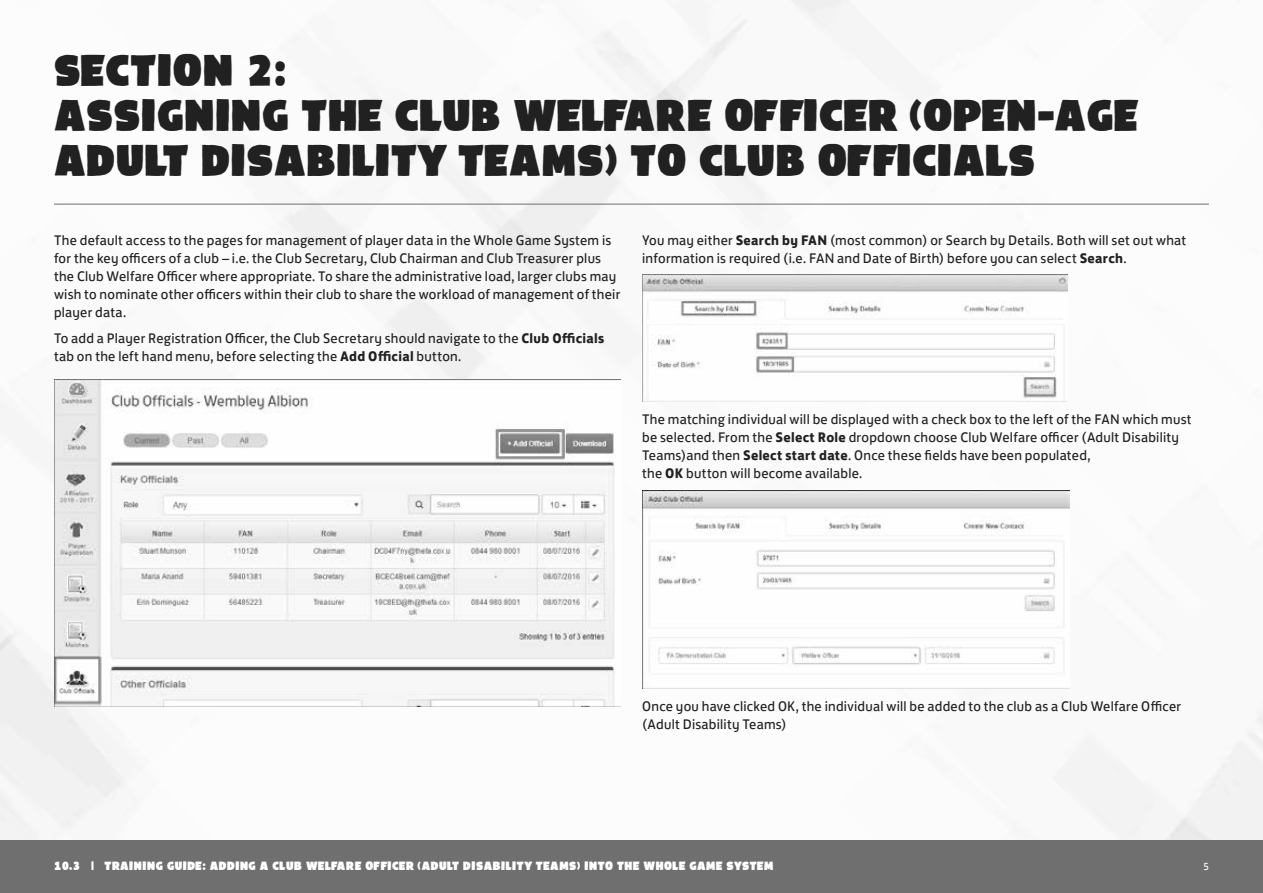
<style>
.page{position:relative;width:1263px;height:893px;background:#fff}
.page>*{position:absolute;margin:0;border:0;box-sizing:border-box;transform-origin:0 0}
.t1{font:39px/45px "FA Brush";color:#212121}
.t2{font:14.25px/18px "FS Jack";letter-spacing:.02em;color:#212121}
.t3{font:10.5px "FA Brush";letter-spacing:.03em;color:#fff}
.t4{font:10.5px "FS Jack";color:#fff}
.s1{font-weight:700}
</style>
<div class="page">
<img style="left:0;top:0;width:1263px;height:840px">
<hr style="left:54px;top:204px;width:1155px;height:1px;background:#6f6f6f">
<img style="left:54px;top:380px;width:567px;height:326px">
<img style="left:642px;top:274px;width:426px;height:127px">
<img style="left:642px;top:490px;width:427px;height:198px">
<div style="left:0;top:840px;width:1263px;height:53px;background:#6f6f6f"></div>
<h1 class="t1" style="left:54px;top:51px;width:1086px">SECTION 2:<br>ASSIGNING THE CLUB WELFARE OFFICER (OPEN-AGE<br>ADULT DISABILITY TEAMS) TO CLUB OFFICIALS</h1>
<p class="t2" style="left:54px;top:230px;width:568px">The default access to the pages for management of player data in the Whole Game System is for the key officers of a club – i.e. the Club Secretary, Club Chairman and Club Treasurer plus the Club Welfare Officer where appropriate. To share the administrative load, larger clubs may wish to nominate other officers within their club to share the workload of management of their player data.</p>
<p class="t2" style="left:54px;top:328px;width:552px">To add a Player Registration Officer, the Club Secretary should navigate to the <span class="s1">Club Officials </span>tab on the left hand menu, before selecting the <span class="s1">Add Official</span> button.</p>
<p class="t2" style="left:642px;top:230px;width:546px">You may either <span class="s1">Search by FAN</span> (most common) or Search by Details. Both will set out what information is required (i.e. FAN and Date of Birth) before you can select <span class="s1">Search</span>.</p>
<p class="t2" style="left:642px;top:409px;width:551px">The matching individual will be displayed with a check box to the left of the FAN which must be selected. From the <span class="s1">Select Role</span> dropdown choose Club Welfare officer (Adult Disability Teams)and then <span class="s1">Select start date</span>. Once these fields have been populated,<br>the <span class="s1">OK</span> button will become available.</p>
<p class="t2" style="left:642px;top:696px;width:540px">Once you have clicked OK, the individual will be added to the club as a Club Welfare Officer (Adult Disability Teams)</p>
<p class="t3" style="left:54px;top:862px;width:721px">10.3 | TRAINING GUIDE: ADDING A CLUB WELFARE OFFICER (ADULT DISABILITY TEAMS) INTO THE WHOLE GAME SYSTEM</p>
<p class="t4" style="left:1203px;top:858px;width:7px">5</p>
</div>
